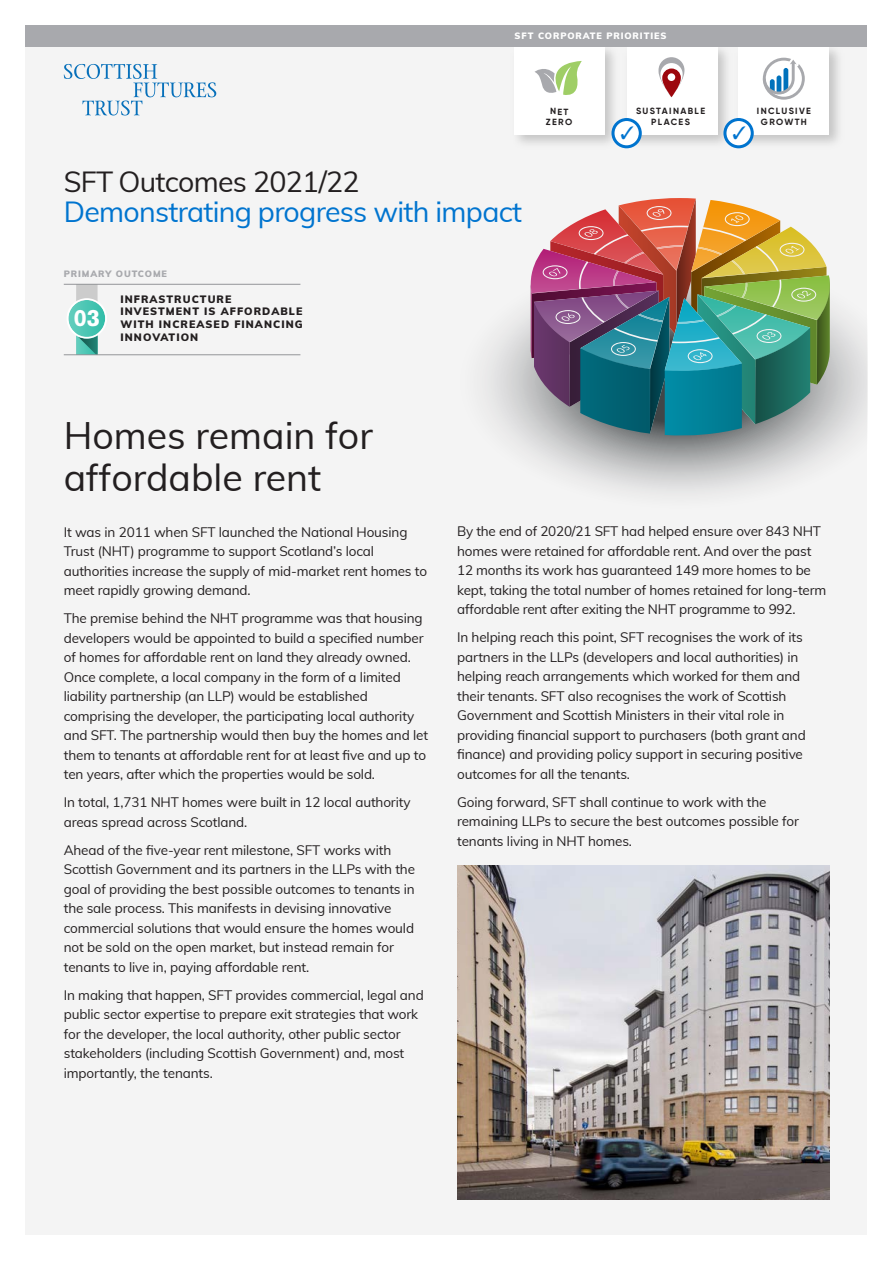
<style>
.page{position:relative;width:893px;height:1263px;background:#fff}
.page>*{position:absolute;margin:0;border:0;box-sizing:border-box;transform-origin:0 0}
.t1{font:37.5px/42px "Muli";color:#231f20}
.t2{font:28.5px "Muli";letter-spacing:-.025em;color:#0074cf}
.t3{font:28.5px "Muli";letter-spacing:-.025em;color:#231f20}
.t4{font:900 23.25px "Akzidenz Grotesk";color:#fff}
.t5{font:13.5px/19.5px "Muli";letter-spacing:-.01em;color:#231f20}
.t6{font:900 10.5px/12.8px "Muli";letter-spacing:.1em;color:#231f20}
.t7{font:700 9px/10.8px "Gilroy";letter-spacing:.15em;color:#231f20;text-align:center}
.t8{font:900 9px "Muli";letter-spacing:.1em;color:#fff}
.t9{font:900 9px "Muli";letter-spacing:.1em;color:#a8a9ad}
</style>
<div class="page">
<div style="left:26px;top:26px;width:841px;height:1209px;background:#231f20;opacity:.05"></div>
<img style="left:736px;top:47px;width:112px;height:107px">
<div style="left:739px;top:47px;width:90px;height:87px;background:#fff"></div>
<svg style="left:763px;top:58px;width:42px;height:42px"></svg>
<img style="left:624px;top:47px;width:112px;height:107px">
<div style="left:627px;top:47px;width:90px;height:87px;background:#fff"></div>
<svg style="left:658px;top:57px;width:26px;height:40px"></svg>
<div style="left:668px;top:73px;width:7px;height:8px;background:#fff;border-radius:50%"></div>
<img style="left:507px;top:47px;width:117px;height:107px">
<div style="left:514px;top:47px;width:91px;height:87px;background:#fff"></div>
<svg style="left:534px;top:61px;width:48px;height:34px"></svg>
<div style="left:26px;top:25px;width:841px;height:22px;background:#a8a9ad"></div>
<svg style="left:64px;top:64px;width:152px;height:51px"></svg>
<svg style="left:67px;top:285px;width:40px;height:69px"></svg>
<hr style="left:64px;top:354px;width:236px;height:1px;background:#939598">
<hr style="left:64px;top:284px;width:236px;height:1px;background:#939598">
<img style="left:457px;top:866px;width:372px;height:333px">
<svg style="left:611px;top:118px;width:31px;height:30px"></svg>
<svg style="left:723px;top:118px;width:31px;height:30px"></svg>
<p class="t8" style="left:515px;top:30px;width:153px">SFT CORPORATE PRIORITIES</p>
<h2 class="t3" style="left:64px;top:163px;width:297px">SFT Outcomes 2021/22</h2>
<h2 class="t2" style="left:64px;top:193px;width:460px">Demonstrating progress with impact</h2>
<p class="t9" style="left:64px;top:268px;width:105px">PRIMARY OUTCOME</p>
<h3 class="t4" style="left:74px;top:310px;width:27px">03</h3>
<p class="t6" style="left:120px;top:292px;width:184px">INFRASTRUCTURE<br>INVESTMENT IS AFFORDABLE<br>WITH INCREASED FINANCING<br>INNOVATION</p>
<p class="t7" style="left:546px;top:107px;width:28px;rotate:1deg">NET<br>ZERO</p>
<h1 class="t1" style="left:64px;top:413px;width:311px">Homes remain for affordable rent</h1>
<p class="t7" style="left:636px;top:106px;width:71px">SUSTAINABLE<br>PLACES</p>
<p class="t7" style="left:757px;top:106px;width:56px">INCLUSIVE<br>GROWTH</p>
<p class="t5" style="left:64px;top:522px;width:365px">It was in 2011 when SFT launched the National Housing Trust (NHT) programme to support Scotland’s local authorities increase the supply of mid-market rent homes to meet rapidly growing demand.</p>
<p class="t5" style="left:64px;top:608px;width:366px">The premise behind the NHT programme was that housing developers would be appointed to build a specified number of homes for affordable rent on land they already owned.<br>Once complete, a local company in the form of a limited liability partnership (an LLP) would be established comprising the developer, the participating local authority and SFT. The partnership would then buy the homes and let them to tenants at affordable rent for at least five and up to ten years, after which the properties would be sold.</p>
<p class="t5" style="left:64px;top:792px;width:348px">In total, 1,731 NHT homes were built in 12 local authority areas spread across Scotland.</p>
<p class="t5" style="left:64px;top:840px;width:353px">Ahead of the five-year rent milestone, SFT works with Scottish Government and its partners in the LLPs with the goal of providing the best possible outcomes to tenants in the sale process. This manifests in devising innovative commercial solutions that would ensure the homes would not be sold on the open market, but instead remain for tenants to live in, paying affordable rent.</p>
<p class="t5" style="left:64px;top:985px;width:361px">In making that happen, SFT provides commercial, legal and public sector expertise to prepare exit strategies that work for the developer, the local authority, other public sector stakeholders (including Scottish Government) and, most importantly, the tenants.</p>
<p class="t5" style="left:457px;top:522px;width:371px">By the end of 2020/21 SFT had helped ensure over 843 NHT homes were retained for affordable rent. And over the past 12 months its work has guaranteed 149 more homes to be kept, taking the total number of homes retained for long-term affordable rent after exiting the NHT programme to 992.</p>
<p class="t5" style="left:457px;top:628px;width:350px">In helping reach this point, SFT recognises the work of its partners in the LLPs (developers and local authorities) in helping reach arrangements which worked for them and their tenants. SFT also recognises the work of Scottish Government and Scottish Ministers in their vital role in providing financial support to purchasers (both grant and finance) and providing policy support in securing positive outcomes for all the tenants.</p>
<p class="t5" style="left:457px;top:792px;width:343px">Going forward, SFT shall continue to work with the remaining LLPs to secure the best outcomes possible for tenants living in NHT homes.</p>
</div>
